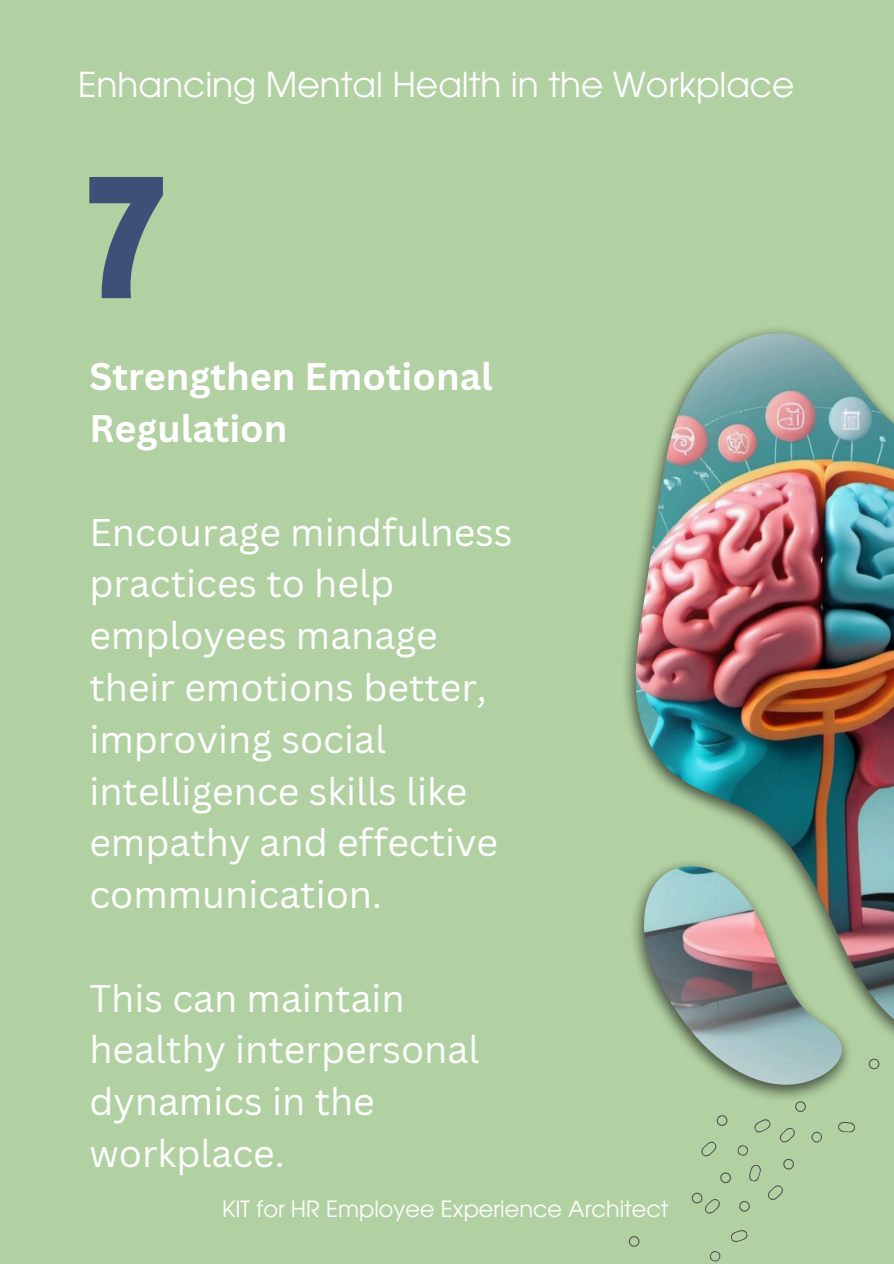
<style>
.page{position:relative;width:894px;height:1264px;background:#fff}
.page>*{position:absolute;margin:0;border:0;box-sizing:border-box;transform-origin:0 0}
.t1{font:37.5px/51.8px "Canva Sans";color:#fff}
.t2{font:700 37.5px/51.8px "Canva Sans";color:#fff}
.t3{font:34.35px "ITC Avant Garde Pro";color:#fff}
.t4{font:22.35px "ITC Avant Garde Pro";color:#fff}
</style>
<div class="page">
<div style="left:0;top:0;width:893px;height:1263px;background:#b2d1a2"></div>
<img style="left:625px;top:329px;width:206px;height:770px">
<img style="left:634px;top:333px;width:259px;height:751px">
<svg style="left:701px;top:1141px;width:16px;height:16px"></svg>
<svg style="left:716px;top:1115px;width:11px;height:10px"></svg>
<svg style="left:730px;top:1230px;width:18px;height:12px"></svg>
<svg style="left:709px;top:1251px;width:12px;height:11px"></svg>
<svg style="left:720px;top:1172px;width:10px;height:11px"></svg>
<svg style="left:795px;top:1101px;width:10px;height:10px"></svg>
<svg style="left:838px;top:1122px;width:17px;height:10px"></svg>
<svg style="left:811px;top:1131px;width:11px;height:12px"></svg>
<svg style="left:737px;top:1119px;width:58px;height:92px"></svg>
<svg style="left:691px;top:1192px;width:29px;height:22px"></svg>
<svg style="left:628px;top:1236px;width:11px;height:10px"></svg>
<svg style="left:868px;top:1058px;width:11px;height:11px"></svg>
<svg style="left:89px;top:177px;width:74px;height:121px"></svg>
<p class="t3" style="left:78px;top:72px;width:717px">Enhancing Mental Health in the Workplace</p>
<h1 class="t2" style="left:89px;top:350px;width:404px">Strengthen Emotional<br>Regulation</h1>
<h2 class="t1" style="left:89px;top:505px;width:424px">Encourage mindfulness practices to help employees manage their emotions better, improving social intelligence skills like empathy and effective communication.</h2>
<h2 class="t1" style="left:89px;top:971px;width:391px">This can maintain healthy interpersonal dynamics in the workplace.</h2>
<p class="t4" style="left:222px;top:1200px;width:447px">KIT for HR Employee Experience Architect</p>
</div>
